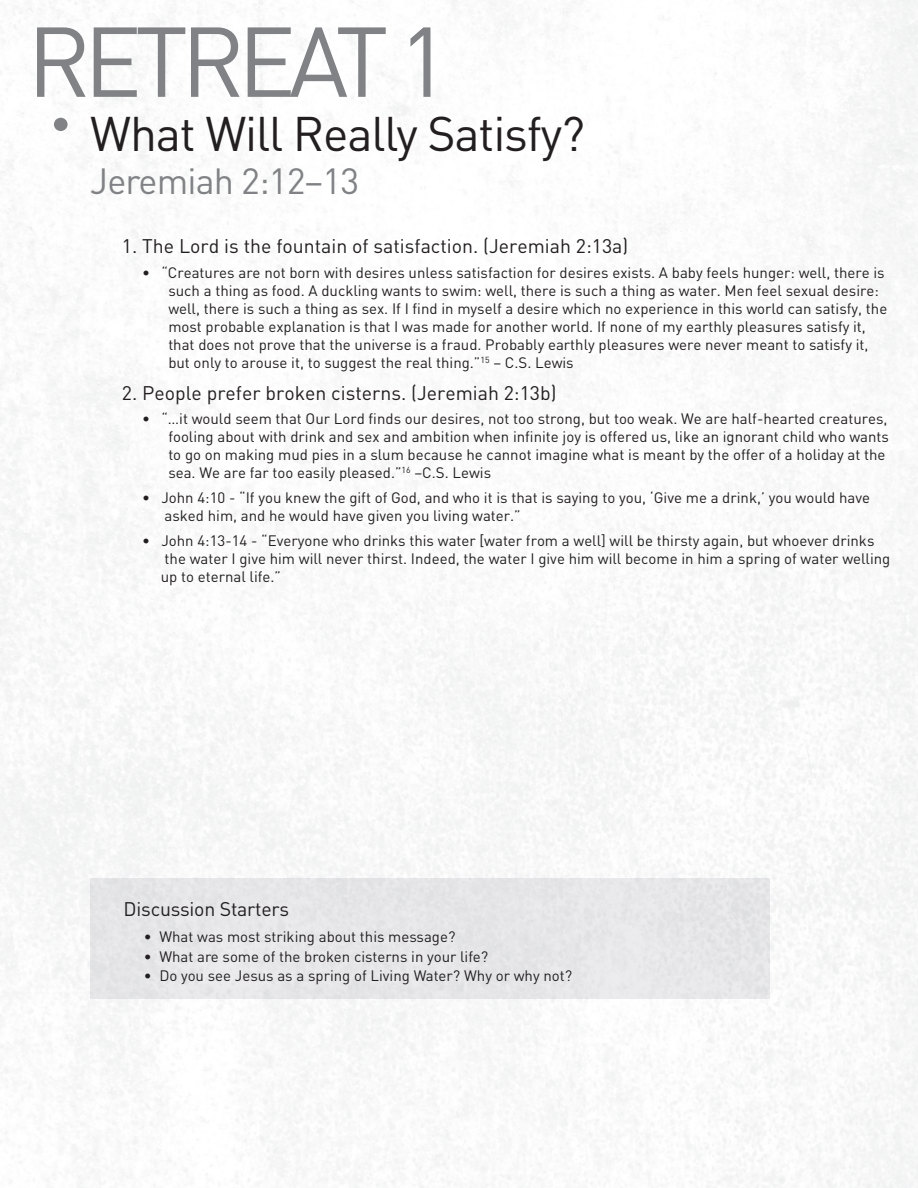
<style>
.page{position:relative;width:918px;height:1188px;background:#fff}
.page>*{position:absolute;margin:0;border:0;box-sizing:border-box;transform-origin:0 0}
.Header{font:97.5px "DIN";letter-spacing:-.075em;color:#808285}
.t1{font:48px "DIN";letter-spacing:-.025em;color:#231f20}
.t2{font:36px "DIN";letter-spacing:-.025em;color:#808285}
.t3{font:19.5px "DIN";color:#231f20}
.t4{font:15px "DIN";color:#231f20}
</style>
<div class="page">
<div style="left:54px;top:118px;width:14px;height:13px;background:#808285;border-radius:50%"></div>
<div style="left:90px;top:878px;width:680px;height:120px;background:#ececee"></div>
<p class="Header" style="left:27px;top:1px;width:424px">RETREAT 1</p>
<p class="t1" style="left:90px;top:104px;width:496px">What Will Really Satisfy?</p>
<p class="t2" style="left:90px;top:159px;width:270px">Jeremiah 2:12–13</p>
<p class="t3" style="left:122px;top:234px;width:508px">1. The Lord is the fountain of satisfaction. (Jeremiah 2:13a)</p>
<p class="t4" style="left:142px;top:263px;width:744px">• “Creatures are not born with desires unless satisfaction for desires exists. A baby feels hunger: well, there is</p>
<p class="t4" style="left:168px;top:281px;width:712px">such a thing as food. A duckling wants to swim: well, there is such a thing as water. Men feel sexual desire:</p>
<p class="t4" style="left:168px;top:299px;width:720px">well, there is such a thing as sex. If I find in myself a desire which no experience in this world can satisfy, the</p>
<p class="t4" style="left:168px;top:317px;width:699px">most probable explanation is that I was made for another world. If none of my earthly pleasures satisfy it,</p>
<p class="t4" style="left:168px;top:335px;width:702px">that does not prove that the universe is a fraud. Probably earthly pleasures were never meant to satisfy it,</p>
<p class="t4" style="left:168px;top:353px;width:407px">but only to arouse it, to suggest the real thing.”<sup>15</sup> – C.S. Lewis</p>
<p class="t3" style="left:122px;top:381px;width:436px">2. People prefer broken cisterns. (Jeremiah 2:13b)</p>
<p class="t4" style="left:142px;top:410px;width:747px">• “…it would seem that Our Lord finds our desires, not too strong, but too weak. We are half-hearted creatures,</p>
<p class="t4" style="left:168px;top:428px;width:722px">fooling about with drink and sex and ambition when infinite joy is offered us, like an ignorant child who wants</p>
<p class="t4" style="left:168px;top:446px;width:719px">to go on making mud pies in a slum because he cannot imagine what is meant by the offer of a holiday at the</p>
<p class="t4" style="left:168px;top:464px;width:324px">sea. We are far too easily pleased.”<sup>16</sup> –C.S. Lewis</p>
<p class="t4" style="left:142px;top:488px;width:729px">• John 4:10 - “If you knew the gift of God, and who it is that is saying to you, ‘Give me a drink,’ you would have</p>
<p class="t4" style="left:165px;top:506px;width:358px">asked him, and he would have given you living water.”</p>
<p class="t4" style="left:142px;top:531px;width:734px">• John 4:13-14 - “Everyone who drinks this water [water from a well] will be thirsty again, but whoever drinks</p>
<p class="t4" style="left:165px;top:549px;width:727px">the water I give him will never thirst. Indeed, the water I give him will become in him a spring of water welling</p>
<p class="t4" style="left:161px;top:567px;width:122px">up to eternal life.”</p>
<p class="t3" style="left:124px;top:897px;width:167px">Discussion Starters</p>
<p class="t4" style="left:144px;top:927px;width:313px">• What was most striking about this message?</p>
<p class="t4" style="left:144px;top:947px;width:346px">• What are some of the broken cisterns in your life?</p>
<p class="t4" style="left:144px;top:966px;width:430px">• Do you see Jesus as a spring of Living Water? Why or why not?</p>
</div>
